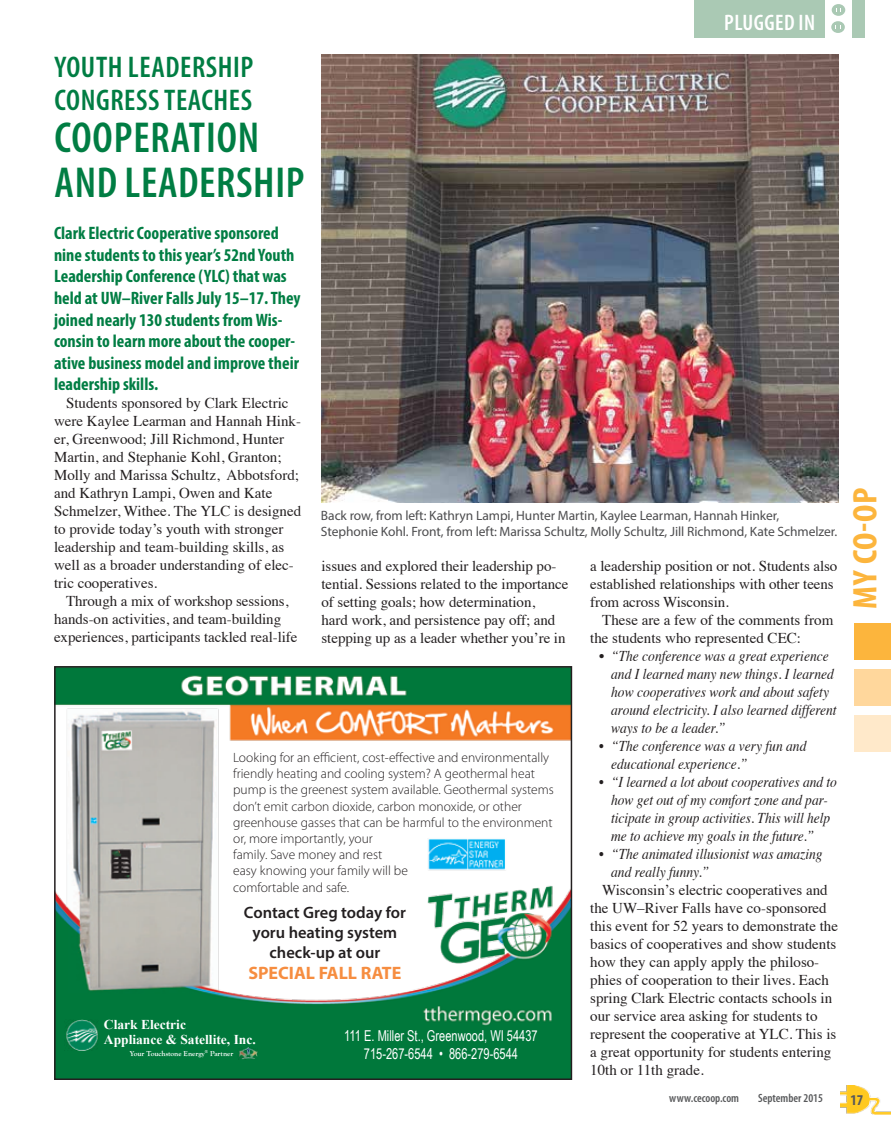
<style>
.page{position:relative;width:891px;height:1134px;background:#fff}
.page>*{position:absolute;margin:0;border:0;box-sizing:border-box;transform-origin:0 0}
.t1{font:600 condensed 43.5px/44.4px "Myriad Pro";letter-spacing:.015em;color:#007d43}
.t2{font:700 condensed 34.2px "Myriad Pro";color:#fcb53d;scale:1.05 1}
.t3{font:600 condensed 30px/33px "Myriad Pro";letter-spacing:.02em;color:#007d43}
.t4{font:600 condensed 22.5px "Myriad Pro";letter-spacing:.02em;color:#fff}
.t5{font:700 condensed 18px/21.6px "Myriad Pro";color:#007d43}
.t6{font:700 18px "Myriad Pro";color:#f68d40}
.t7{font:600 16.5px/19.8px "Myriad Pro";color:#231f20;text-align:center}
.t8{font:15px/18px "Times";color:#231f20}
.t9{font:italic 15px/18px "Times";color:#231f20;scale:.9 1}
.t10{font:15px/18px "Arial Narrow";color:#fff;text-align:center;scale:.9 1}
.t11{font:700 condensed 15px "Myriad Pro";color:#58595b}
.t12{font:300 13.5px/16.2px "Myriad Pro";color:#231f20}
.t13{font:13.5px/16.2px "Myriad Pro";letter-spacing:-.005em;color:#4d4d4f}
.t14{font:700 13.5px/15px "Times New Roman";color:#fff}
.t15{font:600 condensed 12px "Myriad Pro";color:#58595b}
.t16{font:700 7.5px "Goudy Old Style T";color:#fff}
.s1{font-style:normal}
</style>
<div class="page">
<img style="left:840px;top:1085px;width:51px;height:30px">
<div style="left:854px;top:623px;width:37px;height:37px;background:#fcb53d"></div>
<div style="left:854px;top:669px;width:37px;height:37px;background:#ffd79c"></div>
<div style="left:854px;top:715px;width:37px;height:37px;background:#ffe9ca"></div>
<div style="left:694px;top:0;width:170px;height:37px;background:#aac9b4"></div>
<div style="left:825px;top:0;width:27px;height:38px;background:#fff"></div>
<div style="left:832px;top:4px;width:13px;height:12px;background:#aac9b4;border-radius:50%"></div>
<div style="left:831px;top:21px;width:14px;height:12px;background:#aac9b4;border-radius:50%"></div>
<img style="left:322px;top:54px;width:516px;height:448px">
<img style="left:57px;top:669px;width:512px;height:408px">
<div style="left:54px;top:666px;width:518px;height:414px;border:2px solid #231f20"></div>
<img style="left:65px;top:1019px;width:34px;height:32px">
<img style="left:238px;top:1048px;width:20px;height:12px">
<h3 class="t3" style="left:54px;top:50px;width:201px">YOUTH LEADERSHIP<br>CONGRESS TEACHES</h3>
<h1 class="t1" style="left:55px;top:115px;width:252px">COOPERATION<br>AND LEADERSHIP</h1>
<h3 class="t4" style="left:724px;top:9px;width:93px">PLUGGED IN</h3>
<p class="t5" style="left:54px;top:222px;width:248px">Clark Electric Cooperative sponsored nine students to this year’s 52nd Youth Leadership Conference (YLC) that was held at UW–River Falls July 15–17. They joined nearly 130 students from Wis&shy;consin to learn more about the cooper&shy;ative business model and improve their leadership skills.</p>
<p class="t8" style="left:54px;top:393px;width:249px;text-indent:12px">Students sponsored by Clark Electric were Kaylee Learman and Hannah Hink&shy;er, Greenwood; Jill Richmond, Hunter Martin, and Stephanie Kohl, Granton; Molly and Marissa Schultz, Abbotsford; and Kathryn Lampi, Owen and Kate Schmelzer, Withee. The YLC is designed to provide today’s youth with stronger leadership and team-building skills, as well as a broader understanding of elec&shy;tric cooperatives.</p>
<p class="t8" style="left:54px;top:591px;width:245px;text-indent:12px">Through a mix of workshop sessions, hands-on activities, and team-building experiences, participants tackled real-life</p>
<p class="t13" style="left:321px;top:507px;width:518px">Back row, from left: Kathryn Lampi, Hunter Martin, Kaylee Learman, Hannah Hinker,<br>Stephonie Kohl. Front, from left: Marissa Schultz, Molly Schultz, Jill Richmond, Kate Schmelzer.</p>
<p class="t8" style="left:590px;top:556px;width:249px">a leadership position or not. Students also established relationships with other teens from across Wisconsin.</p>
<p class="t8" style="left:590px;top:610px;width:245px;text-indent:12px">These are a few of the comments from the students who represented CEC:</p>
<p class="t9" style="left:611px;top:646px;width:252px;text-indent:-12px"><span class="s1">•</span> “The conference was a great experience and I learned many new things. I learned how cooperatives work and about safety around electricity. I also learned different ways to be a leader.”</p>
<p class="t9" style="left:611px;top:736px;width:218px;text-indent:-12px">• “The conference was a very fun and educational experience.”</p>
<p class="t9" style="left:611px;top:772px;width:252px;text-indent:-12px">• “I learned a lot about cooperatives and to how get out of my comfort zone and par&shy;ticipate in group activities. This will help me to achieve my goals in the future.”</p>
<p class="t9" style="left:611px;top:844px;width:237px;text-indent:-12px">• “The animated illusionist was amazing and really funny.”</p>
<p class="t8" style="left:590px;top:880px;width:249px;text-indent:12px">Wisconsin’s electric cooperatives and the UW–River Falls have co-sponsored this event for 52 years to demonstrate the basics of cooperatives and show students how they can apply apply the philoso&shy;phies of cooperation to their lives. Each spring Clark Electric contacts schools in our service area asking for students to represent the cooperative at YLC. This is a great opportunity for students entering 10th or 11th grade.</p>
<p class="t8" style="left:322px;top:556px;width:248px">issues and explored their leadership po&shy;tential. Sessions related to the importance of setting goals; how determination,<br>hard work, and persistence pay off; and stepping up as a leader whether you’re in</p>
<p class="t12" style="left:233px;top:749px;width:322px">Looking for an efficient, cost-effective and environmentally friendly heating and cooling system? A geothermal heat pump is the greenest system available. Geothermal systems don’t emit carbon dioxide, carbon monoxide, or other greenhouse gasses that can be harmful to the environment or, more importantly, your<br>family. Save money and rest<br>easy knowing your family will be<br>comfortable and safe.</p>
<p class="t7" style="left:244px;top:902px;width:164px">Contact Greg today for yoru heating system check-up at our</p>
<p class="t6" style="left:248px;top:962px;width:155px">SPECIAL FALL RATE</p>
<p class="t14" style="left:104px;top:1016px;width:153px">Clark Electric<br>Appliance &amp; Satellite, Inc.</p>
<p class="t16" style="left:130px;top:1049px;width:105px">Your Touchstone Energy<sup>®</sup> Partner</p>
<p class="t10" style="left:344px;top:1026px;width:216px">111 E. Miller St., Greenwood, WI 54437<br>715-267-6544 • 866-279-6544</p>
<h2 class="t2" style="left:844px;top:609px;width:117px;rotate:-90deg">MY CO-OP</h2>
<p class="t15" style="left:669px;top:1091px;width:71px">www.cecoop.com</p>
<p class="t15" style="left:758px;top:1091px;width:66px">September 2015</p>
<p class="t11" style="left:850px;top:1090px;width:14px">17</p>
</div>
